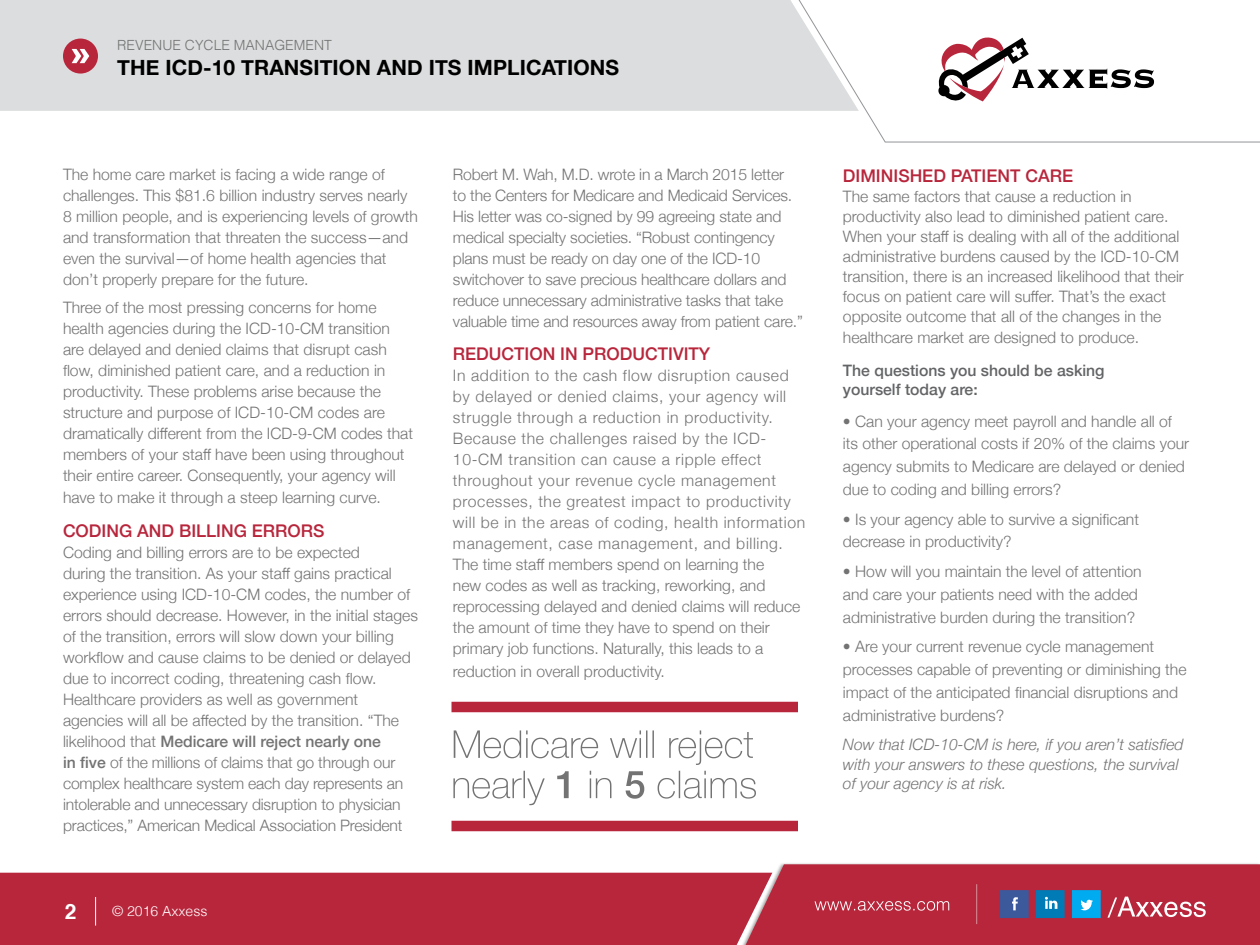
<style>
.page{position:relative;width:1260px;height:945px;background:#fff}
.page>*{position:absolute;margin:0;border:0;box-sizing:border-box;transform-origin:0 0}
.t1{font:700 21px "Helvetica Neue";letter-spacing:.005em;color:#000}
.t2{font:700 21px "Helvetica";color:#fff}
.t3{font:500 17.5px "Helvetica Neue";color:#b8263c}
.t4{font:300 15.75px/21px "Helvetica Neue";color:#737373}
.t5{font:300 15.75px/21px "Helvetica Neue";letter-spacing:.04em;color:#737373}
.t6{font:italic 300 15.75px/19.2px "Helvetica Neue";color:#737373}
.t7{font:500 15.75px/19.2px "Helvetica Neue";color:#636466}
.t8{font:300 14px "Helvetica";color:#737373}
.t9{font:300 14px "Helvetica";color:#fff}
.s1{font-weight:500}
</style>
<div class="page">
<div style="left:0;top:0;width:794px;height:111px;background:#dcddde"></div>
<div style="left:0;top:873px;width:727px;height:72px;background:#b8263c"></div>
<div style="left:727px;top:863px;width:533px;height:82px;background:#000;opacity:.4"></div>
<svg style="left:794px;top:0;width:466px;height:142px"></svg>
<div style="left:63px;top:39px;width:35px;height:35px;background:#b8263c;border-radius:50%"></div>
<svg style="left:72px;top:49px;width:17px;height:14px"></svg>
<svg style="left:938px;top:37px;width:216px;height:65px"></svg>
<div style="left:452px;top:702px;width:346px;height:10px;background:#b8263c"></div>
<div style="left:452px;top:821px;width:346px;height:10px;background:#b8263c"></div>
<svg style="left:453px;top:771px;width:303px;height:34px"></svg>
<svg style="left:454px;top:730px;width:299px;height:35px"></svg>
<svg style="left:746px;top:864px;width:514px;height:81px;background:#b2354c"></svg>
<svg style="left:95px;top:897px;width:1px;height:29px"></svg>
<p class="t8" style="left:117px;top:34px;width:216px">REVENUE CYCLE MANAGEMENT</p>
<h1 class="t1" style="left:117px;top:51px;width:504px">THE ICD-10 TRANSITION AND ITS IMPLICATIONS</h1>
<p class="t4" style="left:63px;top:162px;width:356px">The home care market is facing a wide range of challenges. This $81.6 billion industry serves nearly 8 million people, and is experiencing levels of growth and transformation that threaten the success—and even the survival—of home health agencies that don’t properly prepare for the future.</p>
<p class="t4" style="left:63px;top:295px;width:352px">Three of the most pressing concerns for home health agencies during the ICD-10-CM transition are delayed and denied claims that disrupt cash flow, diminished patient care, and a reduction in productivity. These problems arise because the structure and purpose of ICD-10-CM codes are dramatically different from the ICD-9-CM codes that members of your staff have been using throughout their entire career. Consequently, your agency will</p>
<p class="t4" style="left:63px;top:486px;width:320px">have to make it through a steep learning curve.</p>
<p class="t3" style="left:63px;top:516px;width:263px">CODING AND BILLING ERRORS</p>
<p class="t4" style="left:63px;top:540px;width:356px">Coding and billing errors are to be expected<br>during the transition. As your staff gains practical experience using ICD-10-CM codes, the number of errors should decrease. However, in the initial stages of the transition, errors will slow down your billing workflow and cause claims to be denied or delayed due to incorrect coding, threatening cash flow.<br>Healthcare providers as well as government agencies will all be affected by the transition. “The likelihood that <span class="s1">Medicare will reject nearly one<br>in five</span> of the millions of claims that go through our complex healthcare system each day represents an intolerable and unnecessary disruption to physician practices,” American Medical Association President</p>
<h1 class="t2" style="left:65px;top:895px;width:13px">2</h1>
<p class="t9" style="left:112px;top:899px;width:97px">© 2016 Axxess</p>
<p class="t4" style="left:453px;top:162px;width:351px">Robert M. Wah, M.D. wrote in a March 2015 letter<br>to the Centers for Medicare and Medicaid Services.<br>His letter was co-signed by 99 agreeing state and medical specialty societies. “Robust contingency plans must be ready on day one of the ICD-10 switchover to save precious healthcare dollars and reduce unnecessary administrative tasks that take valuable time and resources away from patient care.”</p>
<p class="t3" style="left:453px;top:340px;width:259px">REDUCTION IN PRODUCTIVITY</p>
<p class="t5" style="left:453px;top:364px;width:354px">In addition to the cash flow disruption caused by delayed or denied claims, your agency will struggle through a reduction in productivity.<br>Because the challenges raised by the ICD-10-CM transition can cause a ripple effect throughout your revenue cycle management processes, the greatest impact to productivity will be in the areas of coding, health information management, case management, and billing.<br>The time staff members spend on learning the<br>new codes as well as tracking, reworking, and reprocessing delayed and denied claims will reduce the amount of time they have to spend on their primary job functions. Naturally, this leads to a</p>
<p class="t4" style="left:453px;top:659px;width:213px">reduction in overall productivity.</p>
<p class="t3" style="left:843px;top:161px;width:232px">DIMINISHED PATIENT CARE</p>
<p class="t4" style="left:843px;top:185px;width:343px;line-height:20.1px">The same factors that cause a reduction in productivity also lead to diminished patient care.<br>When your staff is dealing with all of the additional administrative burdens caused by the ICD-10-CM transition, there is an increased likelihood that their focus on patient care will suffer. That’s the exact opposite outcome that all of the changes in the healthcare market are designed to produce.</p>
<p class="t7" style="left:843px;top:359px;width:263px">The questions you should be asking yourself today are:</p>
<p class="t4" style="left:843px;top:408px;width:348px;line-height:22.8px">• Can your agency meet payroll and handle all of its other operational costs if 20% of the claims your agency submits to Medicare are delayed or denied due to coding and billing errors?</p>
<p class="t4" style="left:843px;top:506px;width:298px;line-height:22.8px">• Is your agency able to survive a significant decrease in productivity?</p>
<p class="t4" style="left:843px;top:559px;width:300px;line-height:22.8px">• How will you maintain the level of attention and care your patients need with the added administrative burden during the transition?</p>
<p class="t4" style="left:843px;top:634px;width:345px;line-height:22.8px">• Are your current revenue cycle management processes capable of preventing or diminishing the impact of the anticipated financial disruptions and administrative burdens?</p>
<p class="t6" style="left:843px;top:734px;width:342px">Now that ICD-10-CM is here, if you aren’t satisfied with your answers to these questions, the survival of your agency is at risk.</p>
</div>
